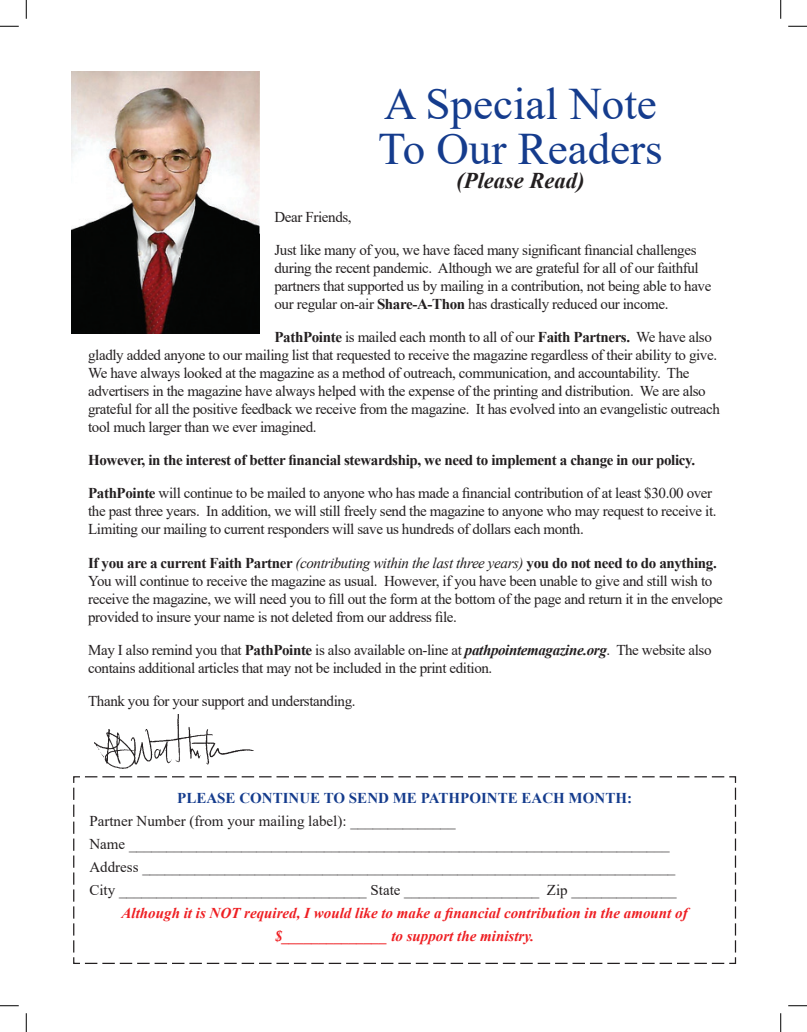
<style>
.page{position:relative;width:807px;height:1032px;background:#fff}
.page>*{position:absolute;margin:0;border:0;box-sizing:border-box;transform-origin:0 0}
.t1{font:45px/45px "Times New Roman";color:#153c8d}
.t2{font:italic 700 22.5px "Times New Roman";color:#231f20}
.t3{font:15px/18px "Times New Roman";letter-spacing:-.025em;color:#231f20}
.t4{font:15px "Times New Roman";color:#231f20}
.t5{font:700 15px/33px "Times New Roman";letter-spacing:-.025em;color:#231f20}
.t6{font:italic 700 15px "Times New Roman";color:#ee1f23}
.t7{font:700 15px "Times New Roman";color:#153c8d}
.s1{font-weight:700}
.s2{font-weight:400}
.s3{font-style:italic}
.s4{font-weight:700;font-style:italic}
</style>
<div class="page">
<img style="left:72px;top:71px;width:187px;height:262px">
<svg style="left:73px;top:776px;width:663px;height:188px"></svg>
<img style="left:94px;top:714px;width:160px;height:55px">
<svg style="left:0;top:25px;width:19px;height:2px"></svg>
<svg style="left:788px;top:25px;width:18px;height:2px"></svg>
<svg style="left:0;top:1005px;width:19px;height:1px"></svg>
<svg style="left:788px;top:1005px;width:18px;height:1px"></svg>
<svg style="left:25px;top:0;width:2px;height:19px"></svg>
<svg style="left:25px;top:1013px;width:2px;height:18px"></svg>
<svg style="left:780px;top:0;width:1px;height:19px"></svg>
<svg style="left:780px;top:1013px;width:1px;height:18px"></svg>
<p class="t1" style="left:378px;top:80px;width:286px">A Special Note<br>To Our Readers</p>
<p class="t2" style="left:456px;top:165px;width:130px">(Please Read)</p>
<p class="t3" style="left:274px;top:208px;width:79px">Dear Friends,</p>
<p class="t3" style="left:274px;top:241px;width:438px">Just like many of you, we have faced many significant financial challenges during the recent pandemic. Although we are grateful for all of our faithful partners that supported us by mailing in a contribution, not being able to have our regular on-air <span class="s1">Share-A-Thon</span> has drastically reduced our income.</p>
<p class="t3" style="left:88px;top:328px;width:633px;text-indent:186px"><span class="s1">PathPointe</span> is mailed each month to all of our <span class="s1">Faith Partners.</span> We have also gladly added anyone to our mailing list that requested to receive the magazine regardless of their ability to give.<br>We have always looked at the magazine as a method of outreach, communication, and accountability. The advertisers in the magazine have always helped with the expense of the printing and distribution. We are also grateful for all the positive feedback we receive from the magazine. It has evolved into an evangelistic outreach tool much larger than we ever imagined.</p>
<p class="t5" style="left:88px;top:443px;width:625px">However, in the interest of better financial stewardship, we need to implement a change in our policy.<br>PathPointe <span class="s2">will continue to be mailed to anyone who has made a financial contribution of at least $30.00 over</span></p>
<p class="t3" style="left:88px;top:502px;width:629px">the past three years. In addition, we will still freely send the magazine to anyone who may request to receive it.<br>Limiting our mailing to current responders will save us hundreds of dollars each month.</p>
<p class="t3" style="left:88px;top:553px;width:636px"><span class="s1">If you are a current Faith Partner</span> <span class="s3">(contributing within the last three years)</span> <span class="s1">you do not need to do anything.<br></span>You will continue to receive the magazine as usual. However, if you have been unable to give and still wish to receive the magazine, we will need you to fill out the form at the bottom of the page and return it in the envelope provided to insure your name is not deleted from our address file.</p>
<p class="t3" style="left:88px;top:640px;width:624px">May I also remind you that <span class="s1">PathPointe</span> is also available on-line at <span class="s4">pathpointemagazine.org</span>. The website also contains additional articles that may not be included in the print edition.</p>
<p class="t3" style="left:88px;top:691px;width:269px">Thank you for your support and understanding.</p>
<p class="t7" style="left:177px;top:786px;width:456px">PLEASE CONTINUE TO SEND ME PATHPOINTE EACH MONTH:</p>
<p class="t4" style="left:89px;top:810px;width:367px">Partner Number (from your mailing label): ______________</p>
<p class="t3" style="left:89px;top:834px;width:581px">Name ________________________________________________________________________</p>
<p class="t4" style="left:89px;top:856px;width:587px">Address _______________________________________________________________________</p>
<p class="t4" style="left:89px;top:879px;width:588px">City _________________________________ State __________________ Zip ______________</p>
<p class="t6" style="left:121px;top:902px;width:567px">Although it is NOT required, I would like to make a financial contribution in the amount of</p>
<p class="t6" style="left:275px;top:925px;width:261px">$______________ to support the ministry.</p>
</div>
